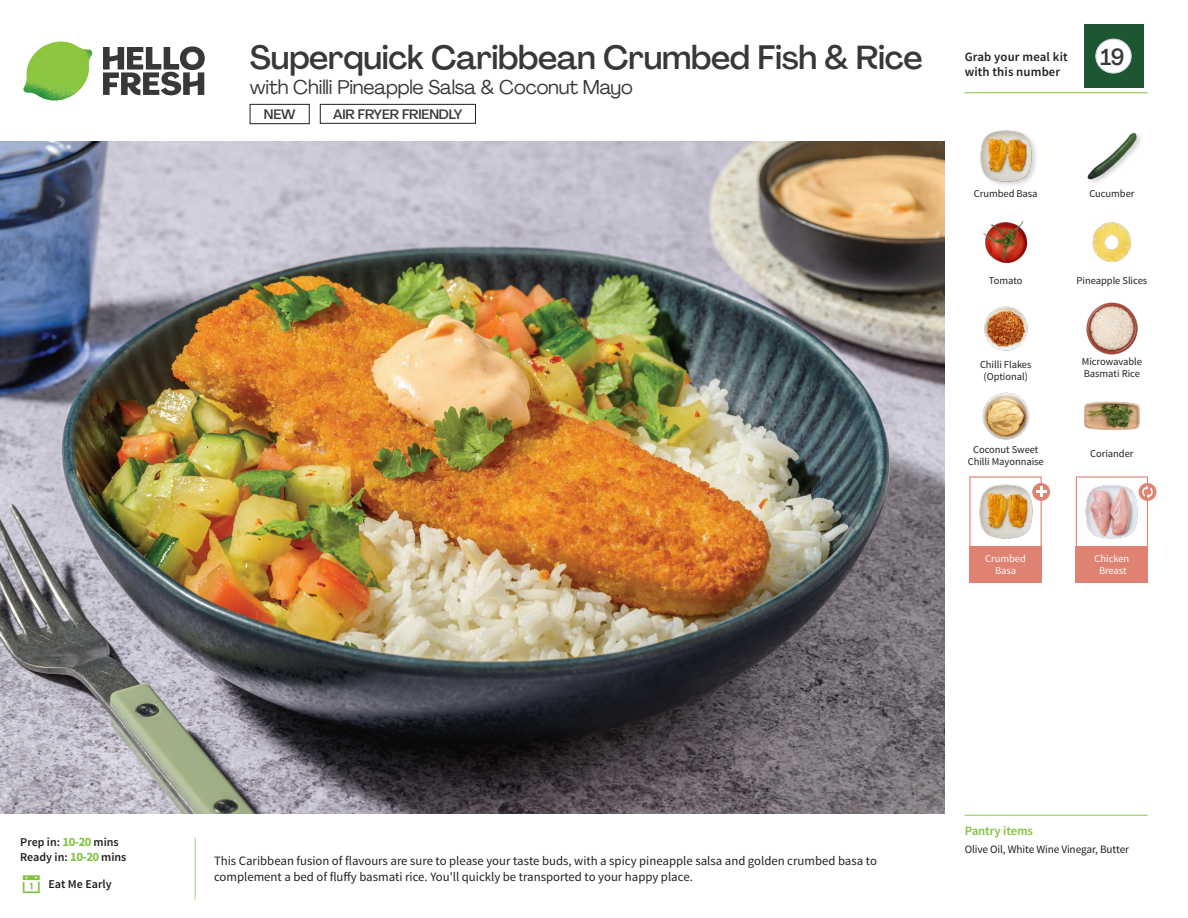
<style>
.page{position:relative;width:1188px;height:918px;background:#fff}
.page>*{position:absolute;margin:0;border:0;box-sizing:border-box;transform-origin:0 0}
._15_Titel_UK{font:500 33px "Agrandir";letter-spacing:-.01em;color:#383839}
._002_Label_Nr{font:500 22.8px "Agrandir";color:#383839;scale:.94 1}
._15_Titel_UK-2{font:19.5px "Agrandir";letter-spacing:-.01em;color:#383839}
.t1{font:500 13.5px "Agrandir";letter-spacing:-.01em;color:#383839}
.Step_6_Text_AU{font:12.75px/16.5px "Source Sans Pro";color:#231f20}
.t2{font:600 12.75px/15px "Source Sans Pro";letter-spacing:.01em;color:#231f20}
._04_Headers_Front{font:600 12.75px "Source Sans Pro";letter-spacing:-.01em;color:#81c340}
._04_Intro{font:600 12px "Source Sans Pro";color:#231f20}
._05_Pantry{font:11.25px "Source Sans Pro";letter-spacing:-.01em;color:#231f20}
._18_FRONT_ingredients{font:10.5px/12px "Source Sans Pro";letter-spacing:-.005em;color:#231f20;text-align:center}
._18_FRONT_ingredients-2{font:10.5px/12px "Source Sans Pro";letter-spacing:-.005em;color:#fff;text-align:center}
.s1{font-weight:700;font-size:12.75px;color:#81c340}
</style>
<div class="page">
<svg style="left:103px;top:46px;width:102px;height:49px"></svg>
<img style="left:23px;top:42px;width:69px;height:59px">
<img style="left:0;top:142px;width:945px;height:672px">
<div style="left:1076px;top:476px;width:72px;height:73px;border:1px solid #df8272"></div>
<div style="left:1076px;top:546px;width:72px;height:37px;background:#df8272"></div>
<div style="left:969px;top:546px;width:73px;height:37px;background:#df8272"></div>
<img style="left:1085px;top:484px;width:54px;height:55px">
<div style="left:969px;top:476px;width:73px;height:73px;border:1px solid #df8272"></div>
<img style="left:979px;top:484px;width:54px;height:55px">
<div style="left:1032px;top:483px;width:18px;height:18px;background:#df8272;border-radius:50%"></div>
<svg style="left:1036px;top:487px;width:10px;height:10px"></svg>
<div style="left:1139px;top:483px;width:17px;height:18px;background:#df8272;border-radius:50%"></div>
<svg style="left:1142px;top:485px;width:11px;height:13px"></svg>
<div style="left:320px;top:104px;width:156px;height:20px;border:1px solid #231f20"></div>
<div style="left:250px;top:104px;width:59px;height:20px;border:1px solid #231f20"></div>
<img style="left:1086px;top:302px;width:52px;height:53px">
<img style="left:1084px;top:401px;width:56px;height:30px">
<img style="left:982px;top:392px;width:48px;height:48px">
<img style="left:984px;top:306px;width:44px;height:45px">
<img style="left:983px;top:221px;width:45px;height:43px">
<img style="left:1092px;top:222px;width:39px;height:40px">
<div style="left:979px;top:129px;width:59px;height:59px;background:#231f20;opacity:.2"></div>
<img style="left:979px;top:129px;width:54px;height:54px">
<img style="left:1087px;top:132px;width:54px;height:51px">
<hr style="left:965px;top:815px;width:183px;height:1px;background:#81c340">
<hr style="left:965px;top:92px;width:183px;height:1px;background:#81c340">
<div style="left:1084px;top:24px;width:59px;height:64px;background:#1d5732"></div>
<div style="left:1096px;top:39px;width:35px;height:34px;background:#fff;border-radius:50%"></div>
<div style="left:1096px;top:39px;width:35px;height:34px;border:1px solid #d1d2d4;border-radius:50%"></div>
<p class="_15_Titel_UK" style="left:250px;top:37px;width:675px">Superquick Caribbean Crumbed Fish &amp; Rice</p>
<p class="_15_Titel_UK-2" style="left:250px;top:75px;width:384px">with Chilli Pineapple Salsa &amp; Coconut Mayo</p>
<p class="t1" style="left:264px;top:106px;width:33px">NEW</p>
<p class="t1" style="left:333px;top:106px;width:131px">AIR FRYER FRIENDLY</p>
<p class="t2" style="left:965px;top:50px;width:104px">Grab your meal kit with this number</p>
<p class="_002_Label_Nr" style="left:1101px;top:43px;width:27px">19</p>
<p class="_18_FRONT_ingredients" style="left:974px;top:188px;width:65px">Crumbed Basa</p>
<p class="_18_FRONT_ingredients" style="left:1089px;top:188px;width:47px">Cucumber</p>
<p class="_18_FRONT_ingredients" style="left:989px;top:274px;width:35px">Tomato</p>
<p class="_18_FRONT_ingredients" style="left:1077px;top:274px;width:72px">Pineapple Slices</p>
<p class="_18_FRONT_ingredients" style="left:980px;top:358px;width:53px">Chilli Flakes (Optional)</p>
<p class="_18_FRONT_ingredients" style="left:1082px;top:356px;width:62px;text-align:left">Microwavable<br>Basmati Rice</p>
<p class="_18_FRONT_ingredients" style="left:968px;top:443px;width:78px">Coconut Sweet<br>Chilli Mayonnaise</p>
<p class="_18_FRONT_ingredients" style="left:1090px;top:448px;width:45px">Coriander</p>
<p class="_18_FRONT_ingredients-2" style="left:985px;top:553px;width:42px">Crumbed<br>Basa</p>
<p class="_18_FRONT_ingredients-2" style="left:1095px;top:553px;width:36px">Chicken<br>Breast</p>
<p class="_04_Intro" style="left:20px;top:835px;width:100px">Prep in: <span class="s1">10-20</span> mins</p>
<p class="_04_Intro" style="left:20px;top:850px;width:108px">Ready in: <span class="s1">10-20</span> mins</p>
<p class="_04_Intro" style="left:48px;top:876px;width:65px">Eat Me Early</p>
<p class="Step_6_Text_AU" style="left:214px;top:852px;width:664px">This Caribbean fusion of flavours are sure to please your taste buds, with a spicy pineapple salsa and golden crumbed basa to complement a bed of fluffy basmati rice. You'll quickly be transported to your happy place.</p>
<p class="_04_Headers_Front" style="left:965px;top:822px;width:70px">Pantry items</p>
<p class="_05_Pantry" style="left:965px;top:842px;width:166px">Olive Oil, White Wine Vinegar, Butter</p>
</div>
